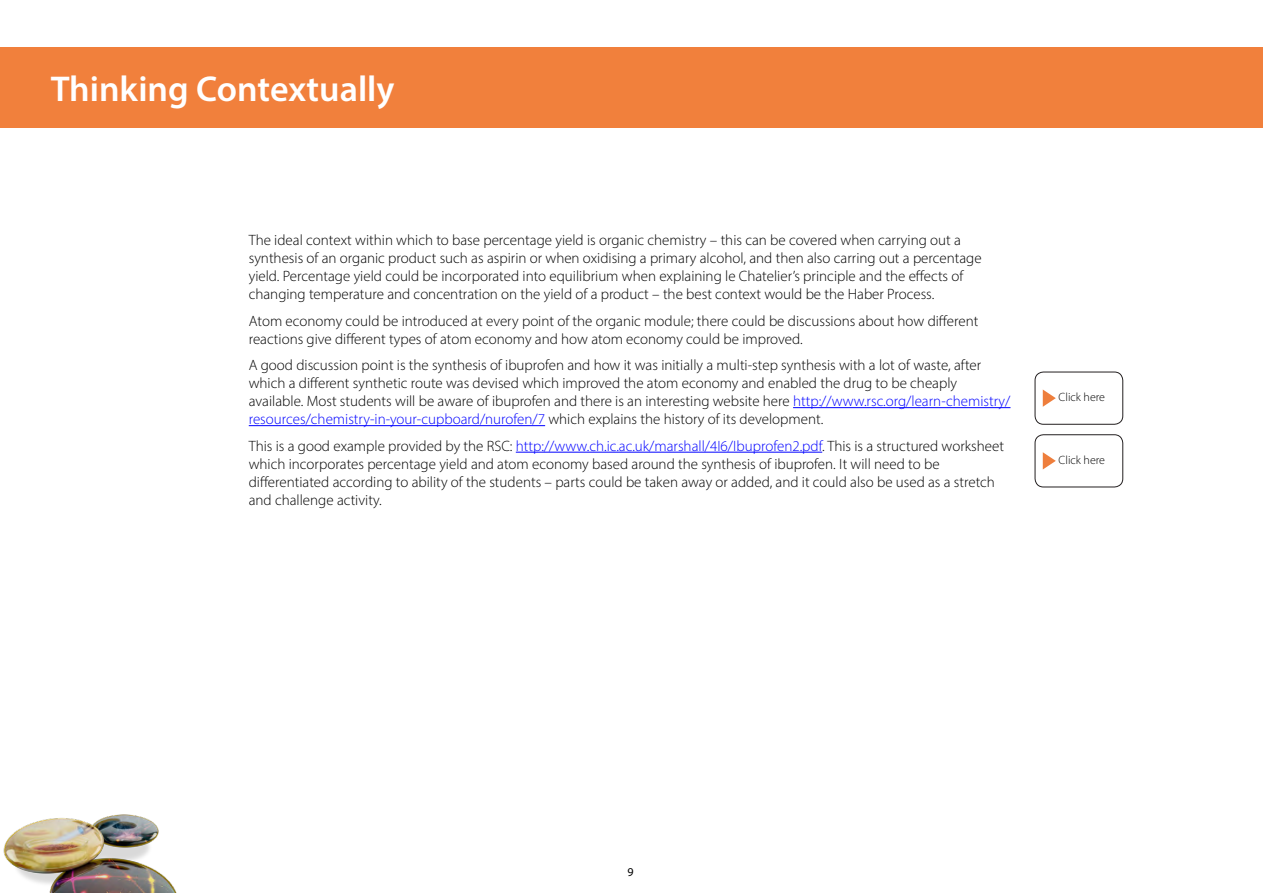
<style>
.page{position:relative;width:1263px;height:893px;background:#fff}
.page>*{position:absolute;margin:0;border:0;box-sizing:border-box;transform-origin:0 0}
.TConc_H1{font:600 36px "Myriad Pro";color:#fff}
.TCont_body{font:300 15px/18px "Myriad Pro";color:#000}
.TCont_H1{font:300 12px "Myriad Pro";color:#000}
.t1{font:12px "Myriad Pro";color:#000}
.s1{color:#00f}
</style>
<div class="page">
<img style="left:3px;top:814px;width:174px;height:79px">
<hr style="left:793px;top:407px;width:217px;height:1px;background:#00f">
<hr style="left:249px;top:425px;width:296px;height:1px;background:#00f">
<hr style="left:516px;top:452px;width:306px;height:1px;background:#00f">
<div style="left:0;top:47px;width:1263px;height:81px;background:#f1803c"></div>
<div style="left:1035px;top:372px;width:88px;height:53px;border:1px solid #231f20;border-radius:8px"></div>
<svg style="left:1043px;top:389px;width:13px;height:18px"></svg>
<div style="left:1035px;top:434px;width:88px;height:53px;border:1px solid #231f20;border-radius:8px"></div>
<svg style="left:1043px;top:452px;width:13px;height:17px"></svg>
<h1 class="TConc_H1" style="left:51px;top:66px;width:345px">Thinking Contextually</h1>
<p class="TCont_body" style="left:249px;top:231px;width:734px">The ideal context within which to base percentage yield is organic chemistry – this can be covered when carrying out a synthesis of an organic product such as aspirin or when oxidising a primary alcohol, and then also carring out a percentage yield. Percentage yield could be incorporated into equilibrium when explaining le Chatelier’s principle and the effects of changing temperature and concentration on the yield of a product – the best context would be the Haber Process.</p>
<p class="TCont_body" style="left:249px;top:311px;width:731px">Atom economy could be introduced at every point of the organic module; there could be discussions about how different reactions give different types of atom economy and how atom economy could be improved.</p>
<p class="TCont_body" style="left:249px;top:356px;width:763px">A good discussion point is the synthesis of ibuprofen and how it was initially a multi-step synthesis with a lot of waste, after which a different synthetic route was devised which improved the atom economy and enabled the drug to be cheaply available. Most students will be aware of ibuprofen and there is an interesting website here <span class="s1">http://www.rsc.org/learn-chemistry/ resources/chemistry-in-your-cupboard/nurofen/7</span> which explains the history of its development.</p>
<p class="TCont_body" style="left:249px;top:436px;width:757px">This is a good example provided by the RSC: <span class="s1">http://www.ch.ic.ac.uk/marshall/4I6/Ibuprofen2.pdf</span>. This is a structured worksheet which incorporates percentage yield and atom economy based around the synthesis of ibuprofen. It will need to be differentiated according to ability of the students – parts could be taken away or added, and it could also be used as a stretch and challenge activity.</p>
<h1 class="TCont_H1" style="left:1059px;top:390px;width:48px">Click here</h1>
<h1 class="TCont_H1" style="left:1059px;top:453px;width:48px">Click here</h1>
<p class="t1" style="left:627px;top:865px;width:8px">9</p>
</div>
